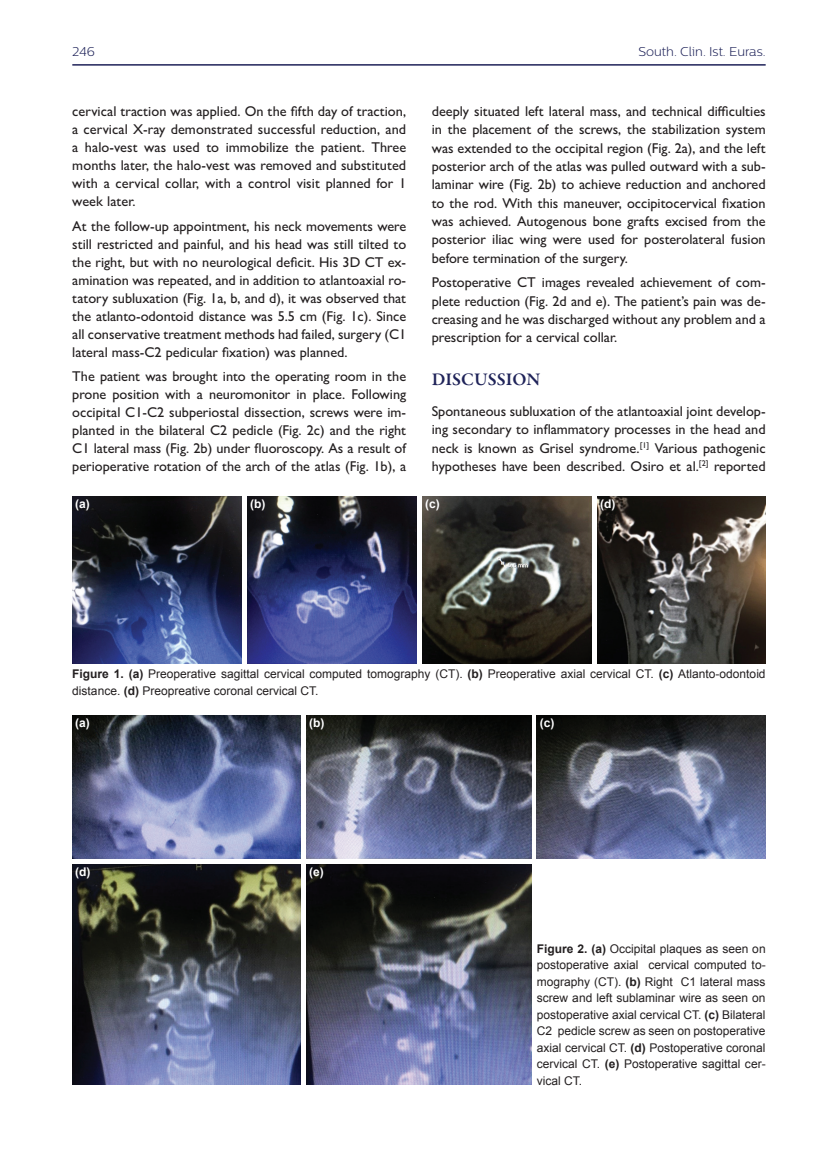
<style>
.page{position:relative;width:838px;height:1170px;background:#fff}
.page>*{position:absolute;margin:0;border:0;box-sizing:border-box;transform-origin:0 0}
.t1{font:600 18px "Garamond Premr Pro";color:#1f2359}
.t2{font:500 14.25px/18px "Gill Sans MT Pro";color:#231f20;text-align:justify}
.t3{font:300 12.75px "Centrale Sans";color:#1f2359}
.t4{font:12px/16.5px "Arial";color:#231f20}
.t5{font:700 12px "Arial";color:#fff}
.s1{font-weight:700}
</style>
<div class="page">
<hr style="left:72px;top:64px;width:693px;height:2px;background:#1f2359">
<img style="left:72px;top:496px;width:169px;height:167px">
<img style="left:247px;top:496px;width:169px;height:167px">
<img style="left:422px;top:496px;width:169px;height:167px">
<img style="left:597px;top:496px;width:168px;height:167px">
<img style="left:72px;top:715px;width:228px;height:143px">
<img style="left:306px;top:715px;width:225px;height:143px">
<img style="left:537px;top:715px;width:228px;height:143px">
<img style="left:72px;top:864px;width:228px;height:220px">
<img style="left:306px;top:864px;width:225px;height:220px">
<p class="t3" style="left:72px;top:45px;width:24px">246</p>
<p class="t3" style="left:638px;top:45px;width:129px">South. Clin. Ist. Euras.</p>
<p class="t2" style="left:72px;top:102px;width:335px">cervical traction was applied. On the fifth day of traction, a cervical X-ray demonstrated successful reduction, and a halo-vest was used to immobilize the patient. Three months later, the halo-vest was removed and substituted with a cervical collar, with a control visit planned for 1 week later.</p>
<p class="t2" style="left:72px;top:216px;width:335px">At the follow-up appointment, his neck movements were still restricted and painful, and his head was still tilted to the right, but with no neurological deficit. His 3D CT ex&shy;amination was repeated, and in addition to atlantoaxial ro&shy;tatory subluxation (Fig. 1a, b, and d), it was observed that the atlanto-odontoid distance was 5.5 cm (Fig. 1c). Since all conservative treatment methods had failed, surgery (C1 lateral mass-C2 pedicular fixation) was planned.</p>
<p class="t2" style="left:72px;top:367px;width:335px">The patient was brought into the operating room in the prone position with a neuromonitor in place. Following occipital C1-C2 subperiostal dissection, screws were im&shy;planted in the bilateral C2 pedicle (Fig. 2c) and the right C1 lateral mass (Fig. 2b) under fluoroscopy. As a result of perioperative rotation of the arch of the atlas (Fig. 1b), a</p>
<p class="t2" style="left:432px;top:102px;width:335px">deeply situated left lateral mass, and technical difficulties in the placement of the screws, the stabilization system was extended to the occipital region (Fig. 2a), and the left posterior arch of the atlas was pulled outward with a sub&shy;laminar wire (Fig. 2b) to achieve reduction and anchored to the rod. With this maneuver, occipitocervical fixation was achieved. Autogenous bone grafts excised from the posterior iliac wing were used for posterolateral fusion before termination of the surgery.</p>
<p class="t2" style="left:432px;top:273px;width:335px">Postoperative CT images revealed achievement of com&shy;plete reduction (Fig. 2d and e). The patient’s pain was de&shy;creasing and he was discharged without any problem and a prescription for a cervical collar.</p>
<p class="t1" style="left:432px;top:368px;width:110px">DISCUSSION</p>
<p class="t2" style="left:432px;top:402px;width:335px">Spontaneous subluxation of the atlantoaxial joint develop&shy;ing secondary to inflammatory processes in the head and neck is known as Grisel syndrome.<sup>[1]</sup> Various pathogenic hypotheses have been described. Osiro et al.<sup>[2]</sup> reported</p>
<p class="t5" style="left:75px;top:496px;width:16px">(a)</p>
<p class="t5" style="left:250px;top:496px;width:17px">(b)</p>
<p class="t5" style="left:425px;top:496px;width:16px">(c)</p>
<p class="t5" style="left:600px;top:496px;width:17px">(d)</p>
<p class="t4" style="left:72px;top:665px;width:695px"><span class="s1">Figure 1. (a)</span> Preoperative sagittal cervical computed tomography (CT). <span class="s1">(b)</span> Preoperative axial cervical CT. <span class="s1">(c)</span> Atlanto-odontoid distance. <span class="s1">(d)</span> Preopreative coronal cervical CT.</p>
<p class="t5" style="left:75px;top:715px;width:16px">(a)</p>
<p class="t5" style="left:75px;top:864px;width:17px">(d)</p>
<p class="t5" style="left:309px;top:715px;width:17px">(b)</p>
<p class="t5" style="left:309px;top:864px;width:16px">(e)</p>
<p class="t5" style="left:540px;top:715px;width:16px">(c)</p>
<p class="t4" style="left:537px;top:940px;width:230px;text-align:justify"><span class="s1">Figure 2. (a)</span> Occipital plaques as seen on postoperative axial cervical computed to&shy;mography (CT). <span class="s1">(b)</span> Right C1 lateral mass screw and left sublaminar wire as seen on postoperative axial cervical CT. <span class="s1">(c)</span> Bilateral C2 pedicle screw as seen on postoperative axial cervical CT. <span class="s1">(d)</span> Postoperative coronal cervical CT. <span class="s1">(e)</span> Postoperative sagittal cer&shy;vical CT.</p>
</div>
